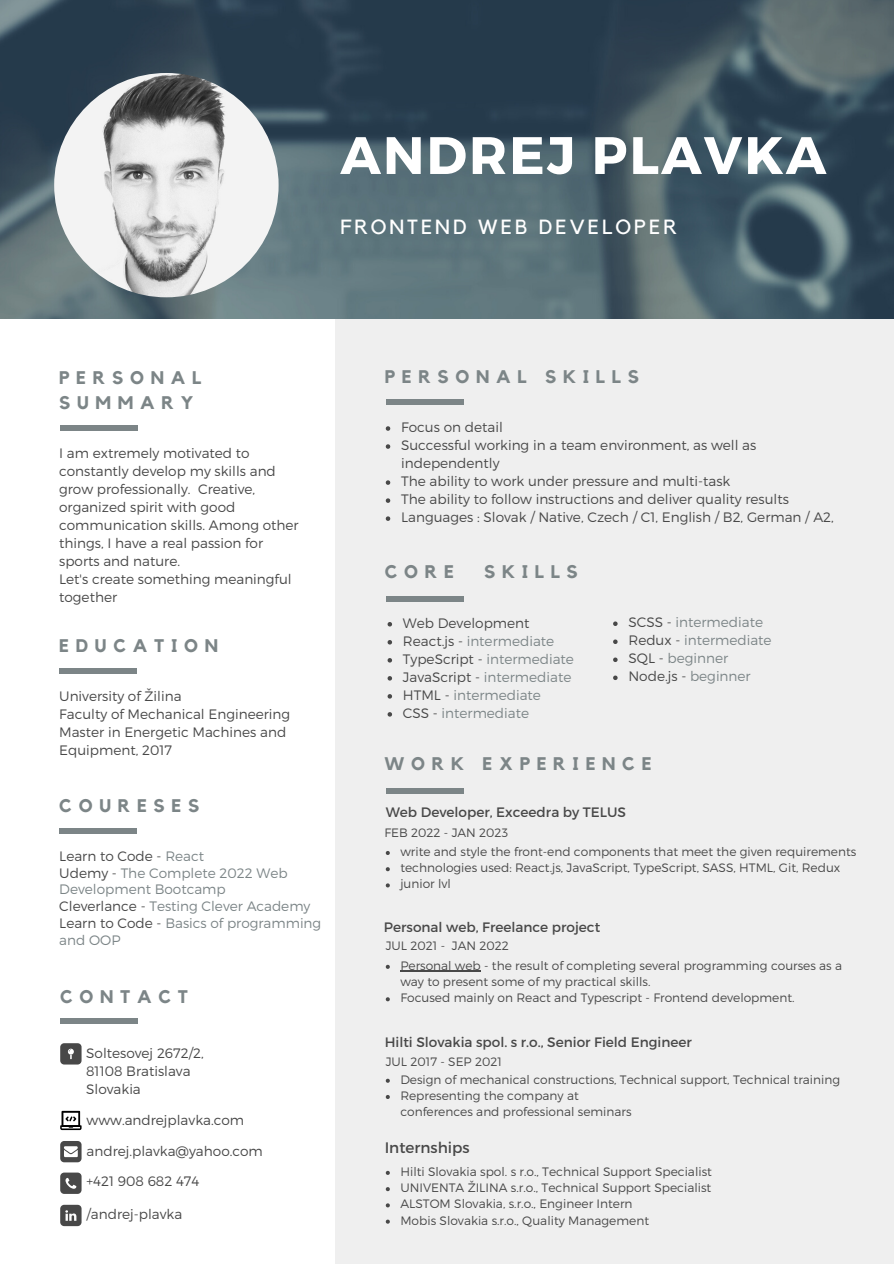
<style>
.page{position:relative;width:894px;height:1264px;background:#fff}
.page>*{position:absolute;margin:0;border:0;box-sizing:border-box;transform-origin:0 0}
.t1{font:700 52.5px "Montserrat";letter-spacing:.04em;color:#fff}
.t2{font:20.4px "Kollektif";letter-spacing:.145em;color:#fff}
.t3{font:700 18.15px/24.8px "Kollektif";letter-spacing:.37em;color:#7c8587}
.t4{font:15.15px "Montserrat";color:#484848}
.t5{font:300 13.65px/18px "Montserrat";color:#484848}
.t6{font:300 13.65px/18px "Montserrat";color:#7c8587}
.t7{font:13.65px "Montserrat";color:#484848}
.t8{font:300 12.15px/16.2px "Montserrat";color:#484848}
.s1{color:#484848}
</style>
<div class="page">
<div style="left:335px;top:317px;width:558px;height:946px;background:#efefef"></div>
<img style="left:0;top:0;width:893px;height:319px">
<img style="left:54px;top:73px;width:224px;height:224px;border-radius:50%">
<svg style="left:60px;top:1043px;width:22px;height:21px"></svg>
<svg style="left:60px;top:1141px;width:22px;height:21px"></svg>
<svg style="left:60px;top:1172px;width:22px;height:21px"></svg>
<svg style="left:60px;top:1204px;width:22px;height:22px"></svg>
<div style="left:385px;top:399px;width:78px;height:6px;background:#7c8587"></div>
<div style="left:385px;top:595px;width:78px;height:6px;background:#7c8587"></div>
<div style="left:385px;top:788px;width:78px;height:5px;background:#7c8587"></div>
<div style="left:60px;top:425px;width:78px;height:6px;background:#7c8587"></div>
<div style="left:59px;top:668px;width:78px;height:6px;background:#7c8587"></div>
<div style="left:60px;top:1017px;width:78px;height:6px;background:#7c8587"></div>
<div style="left:59px;top:828px;width:78px;height:6px;background:#7c8587"></div>
<svg style="left:60px;top:1110px;width:22px;height:20px"></svg>
<svg style="left:385px;top:426px;width:5px;height:5px"></svg>
<svg style="left:385px;top:444px;width:5px;height:5px"></svg>
<svg style="left:385px;top:480px;width:5px;height:5px"></svg>
<svg style="left:385px;top:498px;width:5px;height:5px"></svg>
<svg style="left:385px;top:516px;width:5px;height:5px"></svg>
<svg style="left:385px;top:1078px;width:5px;height:4px"></svg>
<svg style="left:385px;top:1095px;width:5px;height:3px"></svg>
<svg style="left:385px;top:1170px;width:5px;height:4px"></svg>
<svg style="left:385px;top:1187px;width:5px;height:4px"></svg>
<svg style="left:385px;top:1203px;width:5px;height:4px"></svg>
<svg style="left:385px;top:1219px;width:5px;height:4px"></svg>
<svg style="left:387px;top:622px;width:5px;height:4px"></svg>
<svg style="left:387px;top:640px;width:5px;height:4px"></svg>
<svg style="left:387px;top:658px;width:5px;height:4px"></svg>
<svg style="left:387px;top:676px;width:5px;height:4px"></svg>
<svg style="left:387px;top:694px;width:5px;height:4px"></svg>
<svg style="left:387px;top:712px;width:5px;height:4px"></svg>
<svg style="left:385px;top:964px;width:5px;height:4px"></svg>
<hr style="left:400px;top:970px;width:80px;height:1px;background:#484848">
<svg style="left:385px;top:997px;width:5px;height:4px"></svg>
<svg style="left:385px;top:851px;width:5px;height:4px"></svg>
<svg style="left:385px;top:867px;width:5px;height:4px"></svg>
<svg style="left:385px;top:883px;width:5px;height:4px"></svg>
<svg style="left:613px;top:621px;width:4px;height:5px"></svg>
<svg style="left:613px;top:639px;width:4px;height:5px"></svg>
<svg style="left:613px;top:657px;width:4px;height:5px"></svg>
<svg style="left:613px;top:675px;width:4px;height:5px"></svg>
<h1 class="t1" style="left:340px;top:121px;width:487px">ANDREJ PLAVKA</h1>
<h2 class="t2" style="left:340px;top:217px;width:338px">FRONTEND WEB DEVELOPER</h2>
<h3 class="t3" style="left:59px;top:366px;width:143px">PERSONAL<br>SUMMARY</h3>
<p class="t5" style="left:59px;top:443px;width:241px">I am extremely motivated to constantly develop my skills and grow professionally. Creative, organized spirit with good communication skills. Among other things, I have a real passion for sports and nature.<br>Let's create something meaningful together</p>
<h3 class="t3" style="left:59px;top:634px;width:160px">EDUCATION</h3>
<p class="t5" style="left:59px;top:686px;width:232px">University of Žilina<br>Faculty of Mechanical Engineering<br>Master in Energetic Machines and<br>Equipment, 2017</p>
<h3 class="t3" style="left:59px;top:794px;width:141px">COURESES</h3>
<p class="t6" style="left:59px;top:846px;width:263px;line-height:17px"><span class="s1">Learn to Code -</span> React<br><span class="s1">Udemy -</span> The Complete 2022 Web<br>Development Bootcamp<br><span class="s1">Cleverlance -</span> Testing Clever Academy<br><span class="s1">Learn to Code -</span> Basics of programming and OOP</p>
<h3 class="t3" style="left:60px;top:984px;width:129px">CONTACT</h3>
<p class="t5" style="left:86px;top:1043px;width:119px">Soltesovej 2672/2,<br>81108 Bratislava<br>Slovakia</p>
<p class="t5" style="left:87px;top:1110px;width:159px">www.andrejplavka.com</p>
<p class="t5" style="left:87px;top:1140px;width:178px">andrej.plavka@yahoo.com</p>
<p class="t5" style="left:87px;top:1171px;width:114px">+421 908 682 474</p>
<p class="t5" style="left:87px;top:1204px;width:97px">/andrej-plavka</p>
<h3 class="t3" style="left:384px;top:365px;width:255px">PERSONAL SKILLS</h3>
<p class="t5" style="left:401px;top:417px;width:434px">Focus on detail<br>Successful working in a team environment, as well as independently<br>The ability to work under pressure and multi-task<br>The ability to follow instructions and deliver quality results Languages : Slovak / Native, Czech / C1, English / B2, German / A2,</p>
<h3 class="t3" style="left:384px;top:560px;width:71px">CORE</h3>
<h3 class="t3" style="left:484px;top:560px;width:95px">SKILLS</h3>
<p class="t6" style="left:403px;top:613px;width:172px"><span class="s1">Web Development<br>React.js -</span> intermediate<br><span class="s1">TypeScript -</span> intermediate<br><span class="s1">JavaScript -</span> intermediate<br><span class="s1">HTML -</span> intermediate<br><span class="s1">CSS -</span> intermediate</p>
<p class="t6" style="left:628px;top:612px;width:145px"><span class="s1">SCSS -</span> intermediate<br><span class="s1">Redux -</span> intermediate<br><span class="s1">SQL -</span> beginner<br><span class="s1">Node.js -</span> beginner</p>
<h3 class="t3" style="left:384px;top:752px;width:268px">WORK EXPERIENCE</h3>
<p class="t7" style="left:385px;top:803px;width:242px">Web Developer, Exceedra by TELUS</p>
<p class="t8" style="left:400px;top:843px;width:457px">write and style the front-end components that meet the given requirements technologies used: React.js, JavaScript, TypeScript, SASS, HTML, Git, Redux junior lvl</p>
<p class="t8" style="left:384px;top:823px;width:125px">FEB 2022 - JAN 2023</p>
<p class="t7" style="left:384px;top:918px;width:218px">Personal web, Freelance project</p>
<p class="t8" style="left:400px;top:956px;width:443px">Personal web - the result of completing several programming courses as a way to present some of my practical skills.<br>Focused mainly on React and Typescript - Frontend development.</p>
<p class="t8" style="left:385px;top:937px;width:125px">JUL 2021 - JAN 2022</p>
<p class="t7" style="left:384px;top:1033px;width:309px">Hilti Slovakia spol. s r.o., Senior Field Engineer</p>
<p class="t8" style="left:400px;top:1070px;width:441px">Design of mechanical constructions, Technical support, Technical training<br>Representing the company at<br>conferences and professional seminars</p>
<p class="t8" style="left:385px;top:1052px;width:118px">JUL 2017 - SEP 2021</p>
<p class="t4" style="left:384px;top:1137px;width:86px">Internships</p>
<p class="t8" style="left:400px;top:1162px;width:313px">Hilti Slovakia spol. s r.o., Technical Support Specialist UNIVENTA ŽILINA s.r.o., Technical Support Specialist ALSTOM Slovakia, s.r.o., Engineer Intern<br>Mobis Slovakia s.r.o., Quality Management</p>
</div>
